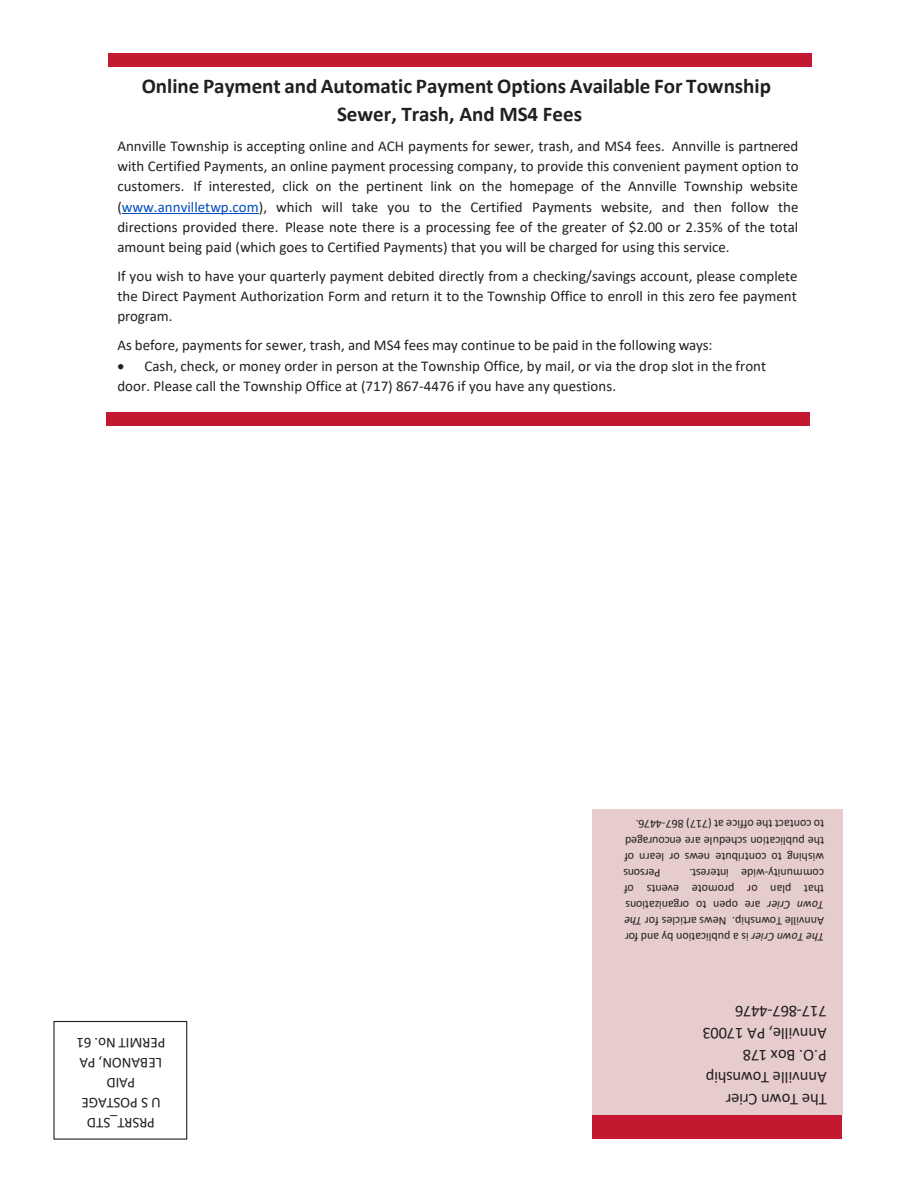
<style>
.page{position:relative;width:918px;height:1188px;background:#fff}
.page>*{position:absolute;margin:0;border:0;box-sizing:border-box;transform-origin:0 0}
.t1{font:700 21px/28px "Calibri";color:#231f20;text-align:center}
.t2{font:16.5px/22px "Calibri";letter-spacing:-.005em;color:#231f20}
.t3{font:15px/20.1px "Calibri";color:#231f20;text-align:justify}
.t4{font:12px/16.2px "Calibri";letter-spacing:-.005em;color:#231f20;text-align:right}
.t5{font:italic 12px "Calibri";color:#231f20}
.s1{color:#004dc0}
.s2{font-style:italic}
</style>
<div class="page">
<div style="left:107px;top:412px;width:703px;height:14px;background:#c31830"></div>
<hr style="left:122px;top:213px;width:137px;height:1px;background:#004dc0">
<div style="left:108px;top:54px;width:703px;height:13px;background:#c31830"></div>
<div style="left:53px;top:1021px;width:134px;height:119px;border:1px solid #231f20"></div>
<div style="left:592px;top:810px;width:250px;height:305px;background:#e6cccc"></div>
<div style="left:592px;top:1115px;width:250px;height:24px;background:#c31830"></div>
<p class="t1" style="left:142px;top:72px;width:631px">Online Payment and Automatic Payment Options Available For Township<br>Sewer, Trash, And MS4 Fees</p>
<p class="t3" style="left:117px;top:136px;width:683px">Annville Township is accepting online and ACH payments for sewer, trash, and MS4 fees. Annville is partnered with Certified Payments, an online payment processing company, to provide this convenient payment option to customers. If interested, click on the pertinent link on the homepage of the Annville Township website (<span class="s1">www.annvilletwp.com</span>), which will take you to the Certified Payments website, and then follow the directions provided there. Please note there is a processing fee of the greater of $2.00 or 2.35% of the total amount being paid (which goes to Certified Payments) that you will be charged for using this service.</p>
<p class="t3" style="left:117px;top:265px;width:682px">If you wish to have your quarterly payment debited directly from a checking/savings account, please complete the Direct Payment Authorization Form and return it to the Township Office to enroll in this zero fee payment program.</p>
<p class="t3" style="left:117px;top:335px;width:597px">As before, payments for sewer, trash, and MS4 fees may continue to be paid in the following ways:</p>
<p class="t3" style="left:117px;top:356px;width:650px">• Cash, check, or money order in person at the Township Office, by mail, or via the drop slot in the front door. Please call the Township Office at (717) 867-4476 if you have any questions.</p>
<p class="t4" style="left:824px;top:881px;width:201px;text-align:left;rotate:-180deg">community-wide<br>wishing to contribute news or learn of the publication schedule are encouraged to contact the office at (717) 867-4476.</p>
<p class="t4" style="left:661px;top:881px;width:39px;rotate:-180deg">Persons</p>
<p class="t4" style="left:729px;top:881px;width:41px;rotate:-180deg">interest.</p>
<p class="t4" style="left:634px;top:897px;width:11px;rotate:-180deg">of</p>
<p class="t4" style="left:679px;top:897px;width:34px;rotate:-180deg">events</p>
<p class="t4" style="left:735px;top:897px;width:44px;rotate:-180deg">promote</p>
<p class="t4" style="left:758px;top:897px;width:12px;rotate:-180deg">or</p>
<p class="t4" style="left:791px;top:897px;width:23px;rotate:-180deg">plan</p>
<p class="t4" style="left:824px;top:897px;width:22px;rotate:-180deg">that</p>
<p class="t4" style="left:689px;top:913px;width:65px;rotate:-180deg">organizations</p>
<p class="t4" style="left:706px;top:913px;width:12px;rotate:-180deg">to</p>
<p class="t4" style="left:738px;top:913px;width:26px;rotate:-180deg">open</p>
<p class="t4" style="left:761px;top:913px;width:17px;rotate:-180deg">are</p>
<p class="t5" style="left:790px;top:913px;width:25px;rotate:-180deg">Crier</p>
<p class="t5" style="left:824px;top:913px;width:28px;rotate:-180deg">Town</p>
<p class="t3" style="left:166px;top:1134px;width:90px;text-align:center;rotate:-180deg">PRSRT_STD<br>U S POSTAGE<br>PAID<br>LEBANON, PA<br>PERMIT No. 61</p>
<p class="t4" style="left:824px;top:929px;width:94px;rotate:-180deg">Annville Township.</p>
<p class="t4" style="left:824px;top:946px;width:201px;rotate:-180deg"><span class="s2">The Town Crier</span> is a publication by and for<br>News articles for <span class="s2">The</span></p>
<p class="t2" style="left:827px;top:1111px;width:126px;rotate:-180deg">The Town Crier<br>Annville Township<br>P.O. Box 178<br>Annville, PA 17003<br>717-867-4476</p>
</div>
